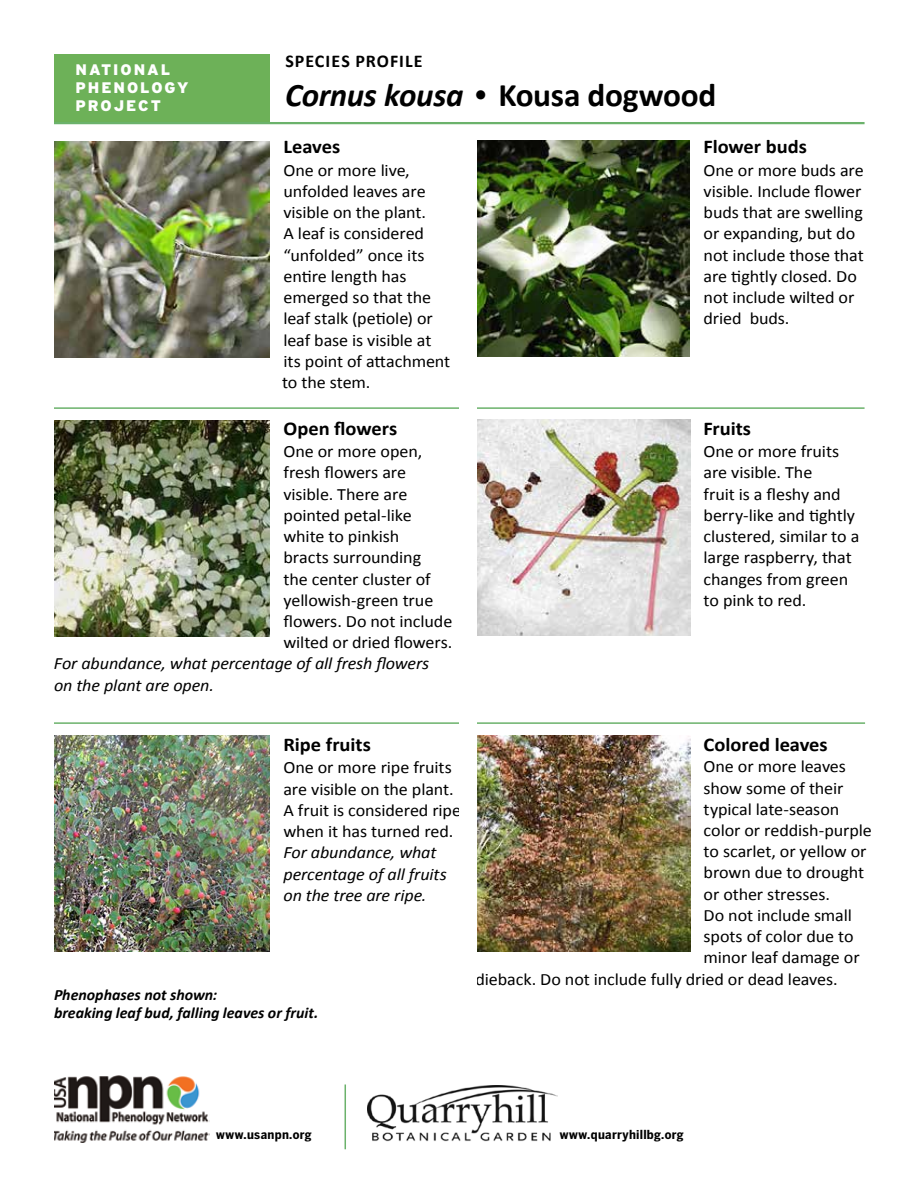
<style>
.page{position:relative;width:918px;height:1188px;background:#fff}
.page>*{position:absolute;margin:0;border:0;box-sizing:border-box;transform-origin:0 0}
.t1{font:700 33px "Calibri";letter-spacing:-.01em;color:#000}
.t2{font:700 19.5px "Calibri";letter-spacing:-.005em;color:#000;scale:1.05 1}
.t3{font:700 18px "Calibri";letter-spacing:.06em;color:#000}
.t4{font:17.25px/21.1px "Calibri";letter-spacing:-.005em;color:#000;scale:1.05 1}
.t5{font:italic 17.25px/21.1px "Calibri";letter-spacing:-.01em;color:#000;scale:1.05 1}
.t6{font:italic 700 15.75px/18px "Calibri";color:#000}
.t7{font:900 15.3px/18.3px "Interstate";letter-spacing:.12em;color:#fff}
.t8{font:700 12.3px "Benton Sans Cond";letter-spacing:.025em;color:#000;scale:1.05 1}
.s1{font-style:italic}
.s2{font-size:25.5px}
</style>
<div class="page">
<img style="left:54px;top:736px;width:216px;height:216px">
<img style="left:54px;top:420px;width:216px;height:216px">
<img style="left:477px;top:736px;width:213px;height:216px">
<img style="left:477px;top:419px;width:213px;height:216px">
<img style="left:477px;top:140px;width:213px;height:216px">
<img style="left:54px;top:141px;width:216px;height:216px">
<img style="left:54px;top:1076px;width:155px;height:66px">
<img style="left:367px;top:1085px;width:190px;height:57px">
<div style="left:54px;top:54px;width:216px;height:69px;background:#6db158"></div>
<hr style="left:345px;top:1084px;width:1px;height:65px;background:#6bb26b">
<hr style="left:54px;top:122px;width:811px;height:2px;background:#6bb26b">
<hr style="left:54px;top:722px;width:811px;height:2px;background:#6bb26b">
<hr style="left:54px;top:407px;width:811px;height:2px;background:#6bb26b">
<div style="left:459px;top:135px;width:17px;height:866px;background:#fff"></div>
<p class="t7" style="left:76px;top:60px;width:114px">NATIONAL<br>PHENOLOGY<br>PROJECT</p>
<p class="t3" style="left:285px;top:50px;width:139px">Species profile</p>
<h1 class="t1" style="left:285px;top:74px;width:433px"><span class="s1">Cornus kousa</span> <span class="s2">•</span> Kousa dogwood</h1>
<p class="t2" style="left:284px;top:135px;width:56px">Leaves</p>
<p class="t4" style="left:282px;top:160px;width:162px">One or more live, unfolded leaves are visible on the plant.<br>A leaf is considered “unfolded” once its entire length has emerged so that the leaf stalk (petiole) or leaf base is visible at its point of attachment to the stem.</p>
<p class="t2" style="left:704px;top:135px;width:100px">Flower buds</p>
<p class="t4" style="left:704px;top:160px;width:154px">One or more buds are visible. Include flower buds that are swelling or expanding, but do not include those that are tightly closed. Do not include wilted or dried buds.</p>
<p class="t2" style="left:284px;top:416px;width:110px">Open flowers</p>
<p class="t4" style="left:284px;top:441px;width:162px">One or more open, fresh flowers are visible. There are pointed petal-like white to pinkish<br>bracts surrounding<br>the center cluster of yellowish-green true flowers. Do not include wilted or dried flowers.</p>
<p class="t5" style="left:54px;top:652px;width:359px">For abundance, what percentage of all fresh flowers on the plant are open.</p>
<p class="t2" style="left:704px;top:416px;width:47px">Fruits</p>
<p class="t4" style="left:704px;top:441px;width:150px">One or more fruits are visible. The<br>fruit is a fleshy and berry-like and tightly clustered, similar to a large raspberry, that changes from green to pink to red.</p>
<p class="t2" style="left:284px;top:732px;width:85px">Ripe fruits</p>
<p class="t4" style="left:284px;top:757px;width:171px">One or more ripe fruits are visible on the plant.<br>A fruit is considered ripe when it has turned red.</p>
<p class="t5" style="left:284px;top:841px;width:157px">For abundance, what percentage of all fruits on the tree are ripe.</p>
<p class="t6" style="left:54px;top:986px;width:266px">Phenophases not shown:<br>breaking leaf bud, falling leaves or fruit.</p>
<p class="t2" style="left:704px;top:732px;width:120px">Colored leaves</p>
<p class="t4" style="left:704px;top:756px;width:137px">One or more leaves</p>
<p class="t4" style="left:704px;top:777px;width:135px">show some of their</p>
<p class="t4" style="left:704px;top:799px;width:131px">typical late-season</p>
<p class="t4" style="left:704px;top:820px;width:162px">color or reddish-purple</p>
<p class="t4" style="left:704px;top:841px;width:157px">to scarlet, or yellow or</p>
<p class="t4" style="left:704px;top:862px;width:155px">brown due to drought</p>
<p class="t4" style="left:704px;top:883px;width:122px">or other stresses.</p>
<p class="t4" style="left:704px;top:905px;width:143px">Do not include small</p>
<p class="t4" style="left:704px;top:926px;width:144px">spots of color due to</p>
<p class="t4" style="left:704px;top:947px;width:150px">minor leaf damage or</p>
<p class="t4" style="left:476px;top:969px;width:346px">dieback. Do not include fully dried or dead leaves.</p>
<p class="t8" style="left:216px;top:1128px;width:92px">www.usanpn.org</p>
<p class="t8" style="left:560px;top:1128px;width:119px">www.quarryhillbg.org</p>
</div>
